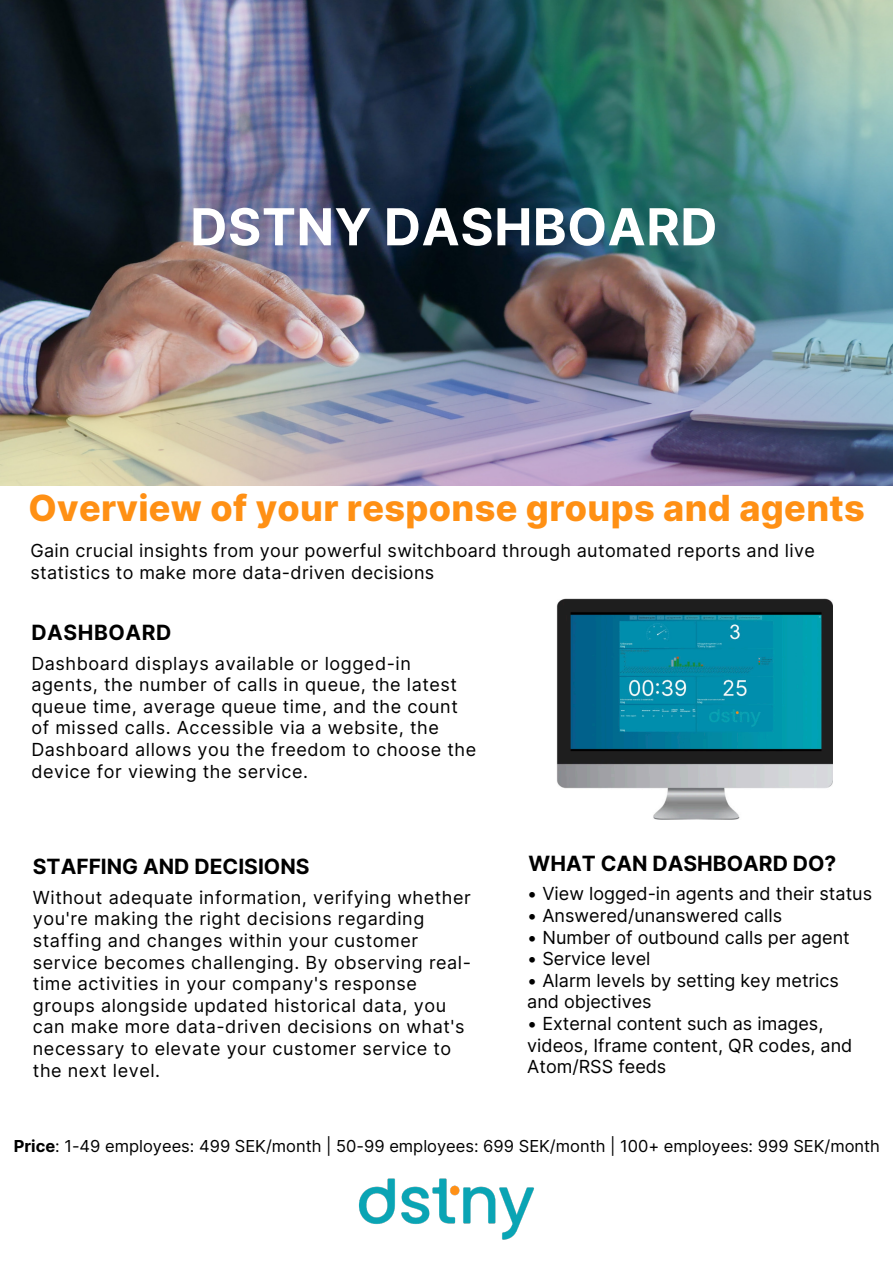
<style>
.page{position:relative;width:893px;height:1263px;background:#fff}
.page>*{position:absolute;margin:0;border:0;box-sizing:border-box;transform-origin:0 0}
.t1{font:700 51px "Inter";letter-spacing:.01em;color:#fff}
.t2{font:800 36px "Inter";letter-spacing:.01em;color:#ff9014}
.t3{font:700 21px "Inter";color:#000}
.t4{font:700 21px "Inter";letter-spacing:.025em;color:#000}
.t5{font:18px/21.6px "Inter";letter-spacing:.03em;color:#000}
.t6{font:18px/21.6px "Inter";color:#000}
.t7{font:16.5px "Inter";color:#000}
.s1{font-weight:400}
.s2{font-weight:700}
</style>
<div class="page">
<img style="left:0;top:0;width:893px;height:485px">
<img style="left:556px;top:598px;width:277px;height:221px">
<img style="left:358px;top:1178px;width:176px;height:62px">
<h1 class="t1" style="left:190px;top:190px;width:529px"><span class="s1">DSTNY</span> DASHBOARD</h1>
<h2 class="t2" style="left:28px;top:482px;width:838px">Overview of your response groups and agents</h2>
<p class="t5" style="left:30px;top:539px;width:786px">Gain crucial insights from your powerful switchboard through automated reports and live statistics to make more data-driven decisions</p>
<p class="t4" style="left:31px;top:617px;width:141px">DASHBOARD</p>
<p class="t5" style="left:31px;top:652px;width:446px">Dashboard displays available or logged-in agents, the number of calls in queue, the latest queue time, average queue time, and the count of missed calls. Accessible via a website, the Dashboard allows you the freedom to choose the device for viewing the service.</p>
<p class="t3" style="left:33px;top:851px;width:278px">STAFFING AND DECISIONS</p>
<p class="t5" style="left:33px;top:886px;width:440px">Without adequate information, verifying whether you're making the right decisions regarding staffing and changes within your customer service becomes challenging. By observing real&shy;time activities in your company's response groups alongside updated historical data, you can make more data-driven decisions on what's necessary to elevate your customer service to the next level.</p>
<p class="t3" style="left:529px;top:848px;width:309px">WHAT CAN DASHBOARD DO?</p>
<p class="t6" style="left:527px;top:883px;width:346px">• View logged-in agents and their status</p>
<p class="t6" style="left:527px;top:904px;width:256px">• Answered/unanswered calls</p>
<p class="t6" style="left:527px;top:926px;width:324px">• Number of outbound calls per agent</p>
<p class="t6" style="left:527px;top:947px;width:125px">• Service level</p>
<p class="t6" style="left:527px;top:969px;width:313px">• Alarm levels by setting key metrics and objectives</p>
<p class="t6" style="left:527px;top:1012px;width:327px">• External content such as images, videos, Iframe content, QR codes, and<br>Atom/RSS feeds</p>
<p class="t7" style="left:14px;top:1134px;width:868px"><span class="s2">Price</span>: 1-49 employees: 499 SEK/month | 50-99 employees: 699 SEK/month | 100+ employees: 999 SEK/month</p>
</div>
